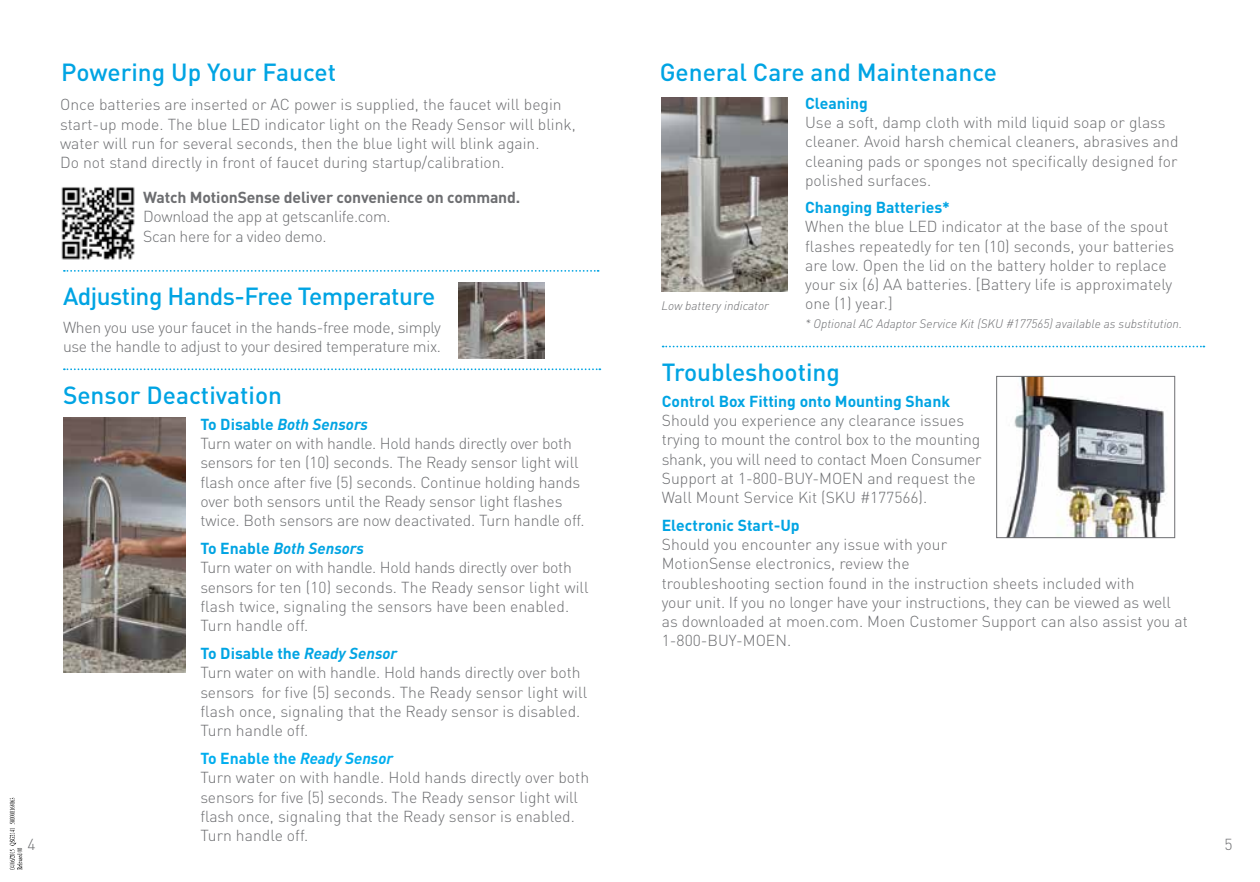
<style>
.page{position:relative;width:1260px;height:882px;background:#fff}
.page>*{position:absolute;margin:0;border:0;box-sizing:border-box;transform-origin:0 0}
.t1{font:500 24.5px "DINOT";color:#00a4e3}
.t2{font:500 24.5px "DINOT";letter-spacing:-.02em;color:#00a4e3}
.t3{font:300 15.75px/19.2px "DINOT";color:#6d6e71}
.t4{font:300 15.75px/19.2px "DINOT";letter-spacing:-.02em;color:#6d6e71}
.t5{font:700 15.75px "DINOT";color:#00a4e3}
.t6{font:700 15.75px "DINOT";letter-spacing:-.01em;color:#6d6e71}
.t7{font:italic 300 12.25px "DINOT";color:#6d6e71}
.s1{font-weight:700;color:#00a4e3}
.s2{font-weight:700;font-style:italic;color:#00a4e3}
.s3{font-weight:700;color:#00aeef}
.s4{font-weight:700;font-style:italic;color:#00aeef}
</style>
<div class="page">
<svg style="left:64px;top:270px;width:535px;height:2px"></svg>
<svg style="left:64px;top:368px;width:536px;height:2px"></svg>
<svg style="left:663px;top:346px;width:541px;height:1px"></svg>
<img style="left:662px;top:97px;width:126px;height:194px">
<img style="left:61px;top:187px;width:74px;height:73px">
<img style="left:459px;top:283px;width:85px;height:75px">
<img style="left:63px;top:418px;width:123px;height:255px">
<img style="left:1006px;top:378px;width:161px;height:158px">
<div style="left:996px;top:376px;width:179px;height:162px;border:1px solid #6d6e71"></div>
<svg style="left:10px;top:798px;width:12px;height:72px"></svg>
<h1 class="t1" style="left:61px;top:57px;width:276px">Powering Up Your Faucet</h1>
<h1 class="t1" style="left:660px;top:56px;width:339px">General Care and Maintenance</h1>
<p class="t5" style="left:805px;top:93px;width:64px">Cleaning</p>
<p class="t3" style="left:805px;top:113px;width:375px">Use a soft, damp cloth with mild liquid soap or glass cleaner. Avoid harsh chemical cleaners, abrasives and cleaning pads or sponges not specifically designed for polished surfaces.</p>
<p class="t5" style="left:805px;top:197px;width:146px">Changing Batteries*</p>
<p class="t3" style="left:805px;top:217px;width:371px">When the blue LED indicator at the base of the spout flashes repeatedly for ten (10) seconds, your batteries are low. Open the lid on the battery holder to replace your six (6) AA batteries. [Battery life is approximately one (1) year.]</p>
<p class="t3" style="left:60px;top:95px;width:517px">Once batteries are inserted or AC power is supplied, the faucet will begin start-up mode. The blue LED indicator light on the Ready Sensor will blink, water will run for several seconds, then the blue light will blink again.<br>Do not stand directly in front of faucet during startup/calibration.</p>
<p class="t6" style="left:143px;top:187px;width:379px">Watch MotionSense deliver convenience on command.</p>
<p class="t4" style="left:143px;top:207px;width:249px">Download the app at getscanlife.com.<br>Scan here for a video demo.</p>
<h1 class="t2" style="left:63px;top:280px;width:374px">Adjusting Hands-Free Temperature</h1>
<p class="t4" style="left:63px;top:317px;width:380px">When you use your faucet in the hands-free mode, simply use the handle to adjust to your desired temperature mix.</p>
<h1 class="t1" style="left:63px;top:379px;width:221px">Sensor Deactivation</h1>
<p class="t3" style="left:200px;top:414px;width:386px"><span class="s1">To Disable</span> <span class="s2">Both Sensors<br></span>Turn water on with handle. Hold hands directly over both sensors for ten (10) seconds. The Ready sensor light will flash once after five (5) seconds. Continue holding hands over both sensors until the Ready sensor light flashes twice. Both sensors are now deactivated. Turn handle off.</p>
<p class="t3" style="left:200px;top:539px;width:390px"><span class="s1">To Enable</span> <span class="s2">Both Sensors<br></span>Turn water on with handle. Hold hands directly over both sensors for ten (10) seconds. The Ready sensor light will flash twice, signaling the sensors have been enabled.<br>Turn handle off.</p>
<p class="t3" style="left:200px;top:644px;width:388px"><span class="s1">To Disable the</span> <span class="s2">Ready Sensor<br></span>Turn water on with handle. Hold hands directly over both sensors for five (5) seconds. The Ready sensor light will flash once, signaling that the Ready sensor is disabled.<br>Turn handle off.</p>
<p class="t3" style="left:200px;top:749px;width:390px"><span class="s3">To Enable the</span> <span class="s4">Ready Sensor<br></span>Turn water on with handle. Hold hands directly over both sensors for five (5) seconds. The Ready sensor light will flash once, signaling that the Ready sensor is enabled.<br>Turn handle off.</p>
<p class="t7" style="left:662px;top:298px;width:109px">Low battery indicator</p>
<p class="t7" style="left:805px;top:316px;width:379px">* Optional AC Adaptor Service Kit (SKU #177565) available as substitution.</p>
<h1 class="t1" style="left:662px;top:357px;width:180px">Troubleshooting</h1>
<p class="t5" style="left:662px;top:391px;width:290px">Control Box Fitting onto Mounting Shank</p>
<p class="t3" style="left:662px;top:411px;width:321px">Should you experience any clearance issues trying to mount the control box to the mounting shank, you will need to contact Moen Consumer Support at 1-800-BUY-MOEN and request the Wall Mount Service Kit (SKU #177566).</p>
<p class="t5" style="left:662px;top:515px;width:139px">Electronic Start-Up</p>
<p class="t3" style="left:662px;top:535px;width:528px">Should you encounter any issue with your<br>MotionSense electronics, review the<br>troubleshooting section found in the instruction sheets included with<br>your unit. If you no longer have your instructions, they can be viewed as well as downloaded at moen.com. Moen Customer Support can also assist you at 1-800-BUY-MOEN.</p>
<p class="t3" style="left:27px;top:834px;width:10px">4</p>
<p class="t3" style="left:1224px;top:834px;width:10px">5</p>
</div>
